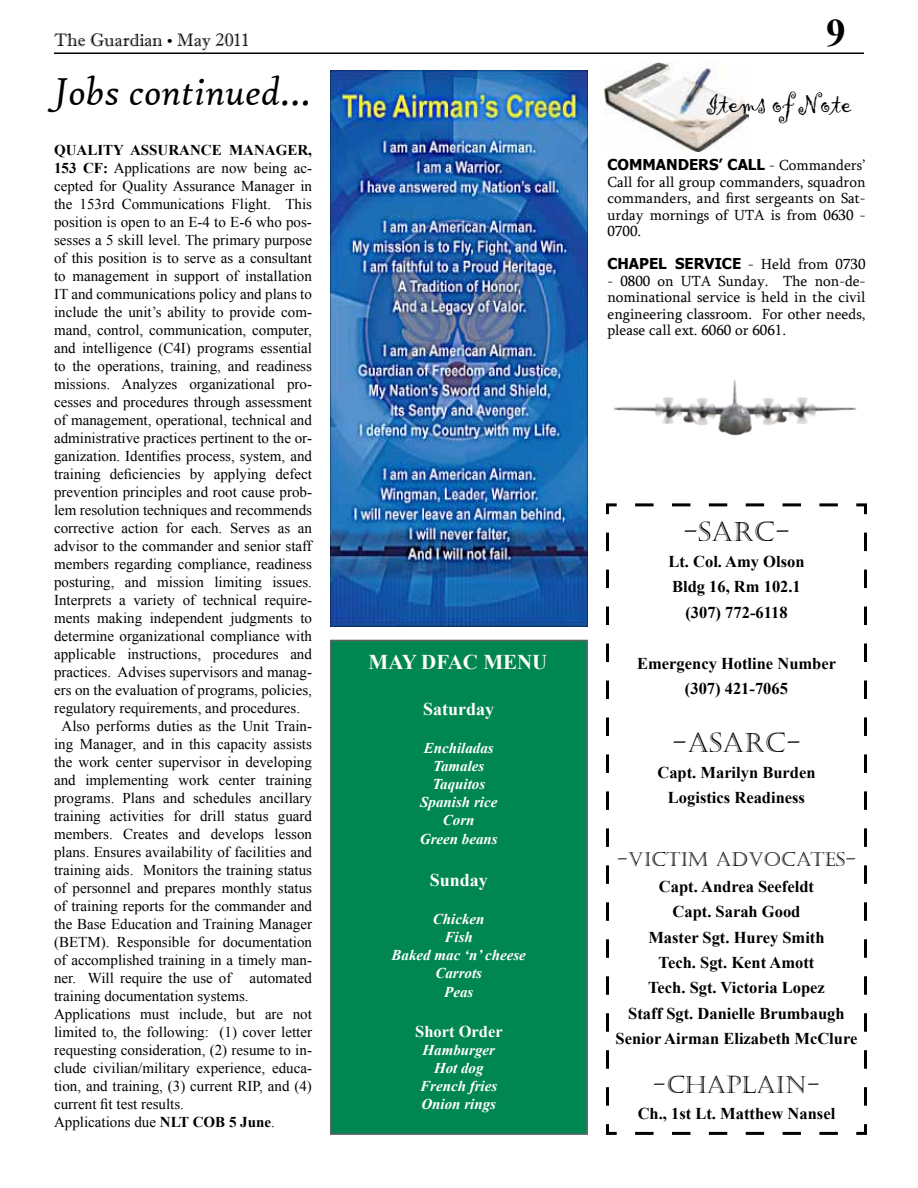
<style>
.page{position:relative;width:918px;height:1188px;background:#fff}
.page>*{position:absolute;margin:0;border:0;box-sizing:border-box;transform-origin:0 0}
.t1{font:italic 42px "High Tower Text";color:#000}
.t2{font:700 39px "Times New Roman";color:#000}
.t3{font:27px "Castellar";color:#000}
.t4{font:27px "Gigi";color:#000}
.t5{font:24px "Castellar";color:#000}
.t6{font:700 21px "Times New Roman";color:#fffef4}
.t7{font:19.5px "Castellar";color:#000}
.t8{font:18px "Imprint MT Shadow";color:#000}
.t9{font:700 18px "Times New Roman";color:#fff}
.t10{font:700 16.5px/25.5px "Times New Roman";color:#000;text-align:center}
.t11{font:700 16.5px "Times New Roman";color:#fff}
.t12{font:15px "Times New Roman";color:#000}
.t13{font:15px/16.5px "Sylfaen";color:#000;text-align:justify}
.t14{font:italic 700 15px/18px "Times New Roman";color:#fff;text-align:center}
.t15{font:700 15px "Tahoma";color:#000}
.t16{font:700 15px "Times New Roman";color:#000}
.s1{font-weight:700}
.s2{font-family:"Sylfaen";font-weight:400}
</style>
<div class="page">
<hr style="left:54px;top:52px;width:810px;height:2px;background:#000">
<img style="left:604px;top:63px;width:144px;height:88px">
<svg style="left:606px;top:503px;width:261px;height:632px"></svg>
<img style="left:614px;top:379px;width:243px;height:57px">
<img style="left:330px;top:71px;width:258px;height:556px">
<div style="left:330px;top:640px;width:258px;height:495px;background:#008651;border:2px solid #616264"></div>
<p class="t8" style="left:54px;top:29px;width:196px">The Guardian • May 2011</p>
<h1 class="t1" style="left:54px;top:67px;width:259px">Jobs continued...</h1>
<p class="t16" style="left:54px;top:139px;width:259px">QUALITY ASSURANCE MANAGER,</p>
<p class="t12" style="left:54px;top:158px;width:259px"><span class="s1">153 CF:</span> Applications are now being ac-</p>
<p class="t12" style="left:54px;top:176px;width:259px">cepted for Quality Assurance Manager in</p>
<p class="t12" style="left:54px;top:194px;width:259px">the 153rd Communications Flight. This</p>
<p class="t12" style="left:54px;top:212px;width:259px">position is open to an E-4 to E-6 who pos-</p>
<p class="t12" style="left:54px;top:230px;width:259px">sesses a 5 skill level. The primary purpose</p>
<p class="t12" style="left:54px;top:248px;width:259px">of this position is to serve as a consultant</p>
<p class="t12" style="left:54px;top:266px;width:259px">to management in support of installation</p>
<p class="t12" style="left:54px;top:284px;width:259px">IT and communications policy and plans to</p>
<p class="t12" style="left:54px;top:302px;width:259px">include the unit’s ability to provide com-</p>
<p class="t12" style="left:54px;top:320px;width:259px">mand, control, communication, computer,</p>
<p class="t12" style="left:54px;top:338px;width:259px">and intelligence (C4I) programs essential</p>
<p class="t12" style="left:54px;top:356px;width:259px">to the operations, training, and readiness</p>
<p class="t12" style="left:54px;top:374px;width:259px">missions. Analyzes organizational pro-</p>
<p class="t12" style="left:54px;top:392px;width:259px">cesses and procedures through assessment</p>
<p class="t12" style="left:54px;top:410px;width:259px">of management, operational, technical and</p>
<p class="t12" style="left:54px;top:428px;width:259px">administrative practices pertinent to the or-</p>
<p class="t12" style="left:54px;top:446px;width:259px">ganization. Identifies process, system, and</p>
<p class="t12" style="left:54px;top:464px;width:259px">training deficiencies by applying defect</p>
<p class="t12" style="left:54px;top:482px;width:259px">prevention principles and root cause prob-</p>
<p class="t12" style="left:54px;top:500px;width:259px">lem resolution techniques and recommends</p>
<p class="t12" style="left:54px;top:518px;width:259px">corrective action for each. Serves as an</p>
<p class="t12" style="left:54px;top:536px;width:259px">advisor to the commander and senior staff</p>
<p class="t12" style="left:54px;top:554px;width:259px">members regarding compliance, readiness</p>
<p class="t12" style="left:54px;top:572px;width:259px">posturing, and mission limiting issues.</p>
<p class="t12" style="left:54px;top:590px;width:259px">Interprets a variety of technical require-</p>
<p class="t12" style="left:54px;top:608px;width:259px">ments making independent judgments to</p>
<p class="t12" style="left:54px;top:626px;width:259px">determine organizational compliance with</p>
<p class="t12" style="left:54px;top:644px;width:259px">applicable instructions, procedures and</p>
<p class="t12" style="left:54px;top:662px;width:259px">practices. Advises supervisors and manag-</p>
<p class="t12" style="left:54px;top:680px;width:259px">ers on the evaluation of programs, policies,</p>
<p class="t12" style="left:54px;top:698px;width:248px">regulatory requirements, and procedures.</p>
<p class="t12" style="left:62px;top:716px;width:252px">Also performs duties as the Unit Train-</p>
<p class="t12" style="left:54px;top:734px;width:259px">ing Manager, and in this capacity assists</p>
<p class="t12" style="left:54px;top:752px;width:259px">the work center supervisor in developing</p>
<p class="t12" style="left:54px;top:770px;width:259px">and implementing work center training</p>
<p class="t12" style="left:54px;top:788px;width:259px">programs. Plans and schedules ancillary</p>
<p class="t12" style="left:54px;top:806px;width:259px">training activities for drill status guard</p>
<p class="t12" style="left:54px;top:824px;width:259px">members. Creates and develops lesson</p>
<p class="t12" style="left:54px;top:842px;width:259px">plans. Ensures availability of facilities and</p>
<p class="t12" style="left:54px;top:860px;width:259px">training aids. Monitors the training status</p>
<p class="t12" style="left:54px;top:878px;width:259px">of personnel and prepares monthly status</p>
<p class="t12" style="left:54px;top:896px;width:259px">of training reports for the commander and</p>
<p class="t12" style="left:54px;top:914px;width:259px">the Base Education and Training Manager</p>
<p class="t12" style="left:54px;top:932px;width:259px">(BETM). Responsible for documentation</p>
<p class="t12" style="left:54px;top:950px;width:259px">of accomplished training in a timely man-</p>
<p class="t12" style="left:54px;top:968px;width:259px">ner. Will require the use of automated</p>
<p class="t12" style="left:54px;top:986px;width:196px">training documentation systems.</p>
<p class="t12" style="left:54px;top:1004px;width:259px">Applications must include, but are not</p>
<p class="t12" style="left:54px;top:1022px;width:259px">limited to, the following: (1) cover letter</p>
<p class="t12" style="left:54px;top:1040px;width:259px">requesting consideration, (2) resume to in-</p>
<p class="t12" style="left:54px;top:1058px;width:259px">clude civilian/military experience, educa-</p>
<p class="t12" style="left:54px;top:1076px;width:259px">tion, and training, (3) current RIP, and (4)</p>
<p class="t12" style="left:54px;top:1094px;width:131px">current fit test results.</p>
<p class="t12" style="left:54px;top:1112px;width:222px">Applications due <span class="s1">NLT COB 5 June</span>.</p>
<h3 class="t6" style="left:369px;top:647px;width:180px">MAY DFAC MENU</h3>
<p class="t9" style="left:423px;top:696px;width:73px">Saturday</p>
<p class="t14" style="left:420px;top:738px;width:79px">Enchiladas<br>Tamales<br>Taquitos<br>Spanish rice<br>Corn</p>
<p class="t14" style="left:420px;top:830px;width:79px">Green beans</p>
<p class="t9" style="left:430px;top:867px;width:60px">Sunday</p>
<p class="t14" style="left:392px;top:909px;width:136px">Chicken<br>Fish<br>Baked mac ‘n’ cheese<br>Carrots</p>
<p class="t14" style="left:444px;top:983px;width:31px">Peas</p>
<p class="t11" style="left:415px;top:1020px;width:89px">Short Order</p>
<p class="t14" style="left:420px;top:1041px;width:79px">Hamburger<br>Hot dog<br>French fries<br>Onion rings</p>
<h2 class="t2" style="left:826px;top:6px;width:21px">9</h2>
<h3 class="t4" style="left:706px;top:86px;width:146px">Items of Note</h3>
<p class="t15" style="left:608px;top:154px;width:260px">COMMANDERS’ CALL <span class="s2">- Commanders’</span></p>
<p class="t13" style="left:608px;top:173px;width:259px">Call for all group commanders, squadron commanders, and first sergeants on Sat&shy;urday mornings of UTA is from 0630 - 0700.</p>
<p class="t15" style="left:608px;top:253px;width:259px">CHAPEL SERVICE <span class="s2">- Held from 0730</span></p>
<p class="t13" style="left:608px;top:272px;width:259px">- 0800 on UTA Sunday. The non-de&shy;nominational service is held in the civil engineering classroom. For other needs, please call ext. 6060 or 6061.</p>
<h3 class="t3" style="left:683px;top:516px;width:109px">-SARC-</h3>
<p class="t10" style="left:668px;top:548px;width:138px">Lt. Col. Amy Olson<br>Bldg 16, Rm 102.1 (307) 772-6118</p>
<p class="t10" style="left:637px;top:650px;width:200px">Emergency Hotline Number (307) 421-7065</p>
<h3 class="t3" style="left:672px;top:727px;width:131px">-ASARC-</h3>
<p class="t10" style="left:657px;top:759px;width:160px">Capt. Marilyn Burden<br>Logistics Readiness</p>
<h3 class="t7" style="left:617px;top:848px;width:241px">-VICTIM ADVOCATES-</h3>
<p class="t10" style="left:616px;top:873px;width:243px">Capt. Andrea Seefeldt<br>Capt. Sarah Good<br>Master Sgt. Hurey Smith<br>Tech. Sgt. Kent Amott<br>Tech. Sgt. Victoria Lopez<br>Staff Sgt. Danielle Brumbaugh<br>Senior Airman Elizabeth McClure</p>
<h3 class="t5" style="left:653px;top:1071px;width:169px">-CHAPLAIN-</h3>
<p class="t10" style="left:638px;top:1100px;width:199px">Ch., 1st Lt. Matthew Nansel</p>
</div>
